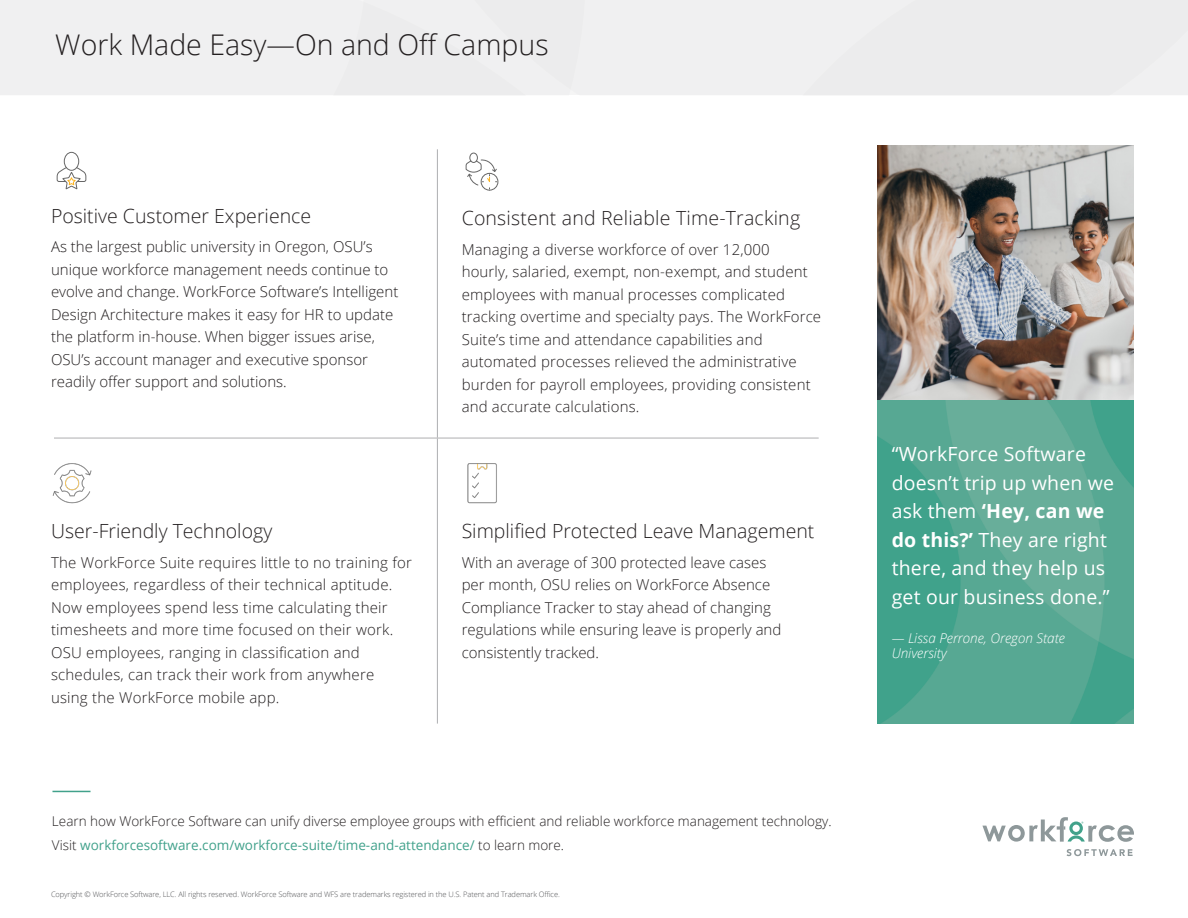
<style>
.page{position:relative;width:1188px;height:918px;background:#fff}
.page>*{position:absolute;margin:0;border:0;box-sizing:border-box;transform-origin:0 0}
.Page_2_Header_16_18p{font:300 28.5px "Open Sans";color:#231f20}
.Body_Header_Large_12{font:300 19.5px "Open Sans";color:#231f20}
.t1{font:19.5px/28.5px "Open Sans";letter-spacing:.01em;color:#fff}
.Body_Header_Large_12-2{font:300 15px/22.5px "Open Sans";letter-spacing:.01em;color:#231f20}
.Call_to_Action_12_17{font:300 13.5px "Open Sans";color:#231f20}
.Call_to_Action_12_17-2{font:13.5px "Open Sans";color:#41a18b}
.t2{font:italic 300 13.5px/15px "Open Sans";color:#fff}
.t3{font:300 7.5px "Open Sans";letter-spacing:-.01em;color:#525355}
.s1{font-weight:300;color:#231f20}
.s2{font-weight:700}
</style>
<div class="page">
<div style="left:654px;top:0;width:32px;height:95px;background:#f0f0f1"></div>
<div style="left:0;top:0;width:654px;height:95px;background:#f0f0f1"></div>
<div style="left:686px;top:0;width:502px;height:95px;background:#ececed"></div>
<svg style="left:1067px;top:849px;width:66px;height:7px"></svg>
<svg style="left:982px;top:817px;width:152px;height:25px"></svg>
<img style="left:878px;top:400px;width:256px;height:324px">
<hr style="left:437px;top:149px;width:1px;height:289px;background:#aeafb1">
<hr style="left:54px;top:438px;width:383px;height:1px;background:#aeafb1">
<hr style="left:437px;top:438px;width:1px;height:286px;background:#aeafb1">
<hr style="left:437px;top:438px;width:382px;height:1px;background:#aeafb1">
<hr style="left:52px;top:791px;width:39px;height:1px;background:#41a18b">
<img style="left:878px;top:145px;width:256px;height:255px">
<img style="left:467px;top:463px;width:30px;height:40px">
<img style="left:52px;top:463px;width:40px;height:40px">
<div style="left:64px;top:152px;width:15px;height:19px;border:1px solid #676767;border-radius:50%"></div>
<svg style="left:57px;top:167px;width:30px;height:23px"></svg>
<div style="left:470px;top:153px;width:8px;height:10px;border:1px solid #676767;border-radius:50%"></div>
<svg style="left:465px;top:159px;width:34px;height:32px"></svg>
<p class="Page_2_Header_16_18p" style="left:55px;top:25px;width:495px">Work Made Easy—On and Off Campus</p>
<p class="Body_Header_Large_12" style="left:51px;top:203px;width:262px">Positive Customer Experience</p>
<p class="Body_Header_Large_12-2" style="left:51px;top:235px;width:349px">As the largest public university in Oregon, OSU’s unique workforce management needs continue to evolve and change. WorkForce Software’s Intelligent Design Architecture makes it easy for HR to update the platform in-house. When bigger issues arise, OSU’s account manager and executive sponsor readily offer support and solutions.</p>
<p class="Body_Header_Large_12" style="left:51px;top:518px;width:223px">User-Friendly Technology</p>
<p class="Body_Header_Large_12-2" style="left:51px;top:550px;width:362px">The WorkForce Suite requires little to no training for employees, regardless of their technical aptitude.<br>Now employees spend less time calculating their timesheets and more time focused on their work.<br>OSU employees, ranging in classification and schedules, can track their work from anywhere using the WorkForce mobile app.</p>
<p class="Body_Header_Large_12" style="left:462px;top:205px;width:340px">Consistent and Reliable Time-Tracking</p>
<p class="Body_Header_Large_12-2" style="left:462px;top:238px;width:361px">Managing a diverse workforce of over 12,000<br>hourly, salaried, exempt, non-exempt, and student employees with manual processes complicated tracking overtime and specialty pays. The WorkForce Suite’s time and attendance capabilities and automated processes relieved the administrative burden for payroll employees, providing consistent and accurate calculations.</p>
<p class="Body_Header_Large_12" style="left:462px;top:518px;width:354px">Simplified Protected Leave Management</p>
<p class="Body_Header_Large_12-2" style="left:462px;top:550px;width:321px">With an average of 300 protected leave cases per month, OSU relies on WorkForce Absence Compliance Tracker to stay ahead of changing regulations while ensuring leave is properly and consistently tracked.</p>
<p class="Call_to_Action_12_17" style="left:52px;top:812px;width:781px">Learn how WorkForce Software can unify diverse employee groups with efficient and reliable workforce management technology.</p>
<p class="Call_to_Action_12_17-2" style="left:52px;top:836px;width:514px"><span class="s1">Visit</span> workforcesoftware.com/workforce-suite/time-and-attendance/ <span class="s1">to learn more.</span></p>
<p class="t3" style="left:51px;top:889px;width:510px">Copyright © WorkForce Software, LLC. All rights reserved. WorkForce Software and WFS are trademarks registered in the U.S. Patent and Trademark Office.</p>
<p class="t1" style="left:892px;top:439px;width:224px">“WorkForce Software doesn’t trip up when we ask them <span class="s2">‘Hey, can we do this?’</span> They are right there, and they help us get our business done.”</p>
<p class="t2" style="left:892px;top:630px;width:175px">— Lissa Perrone, Oregon State<br>University</p>
</div>
